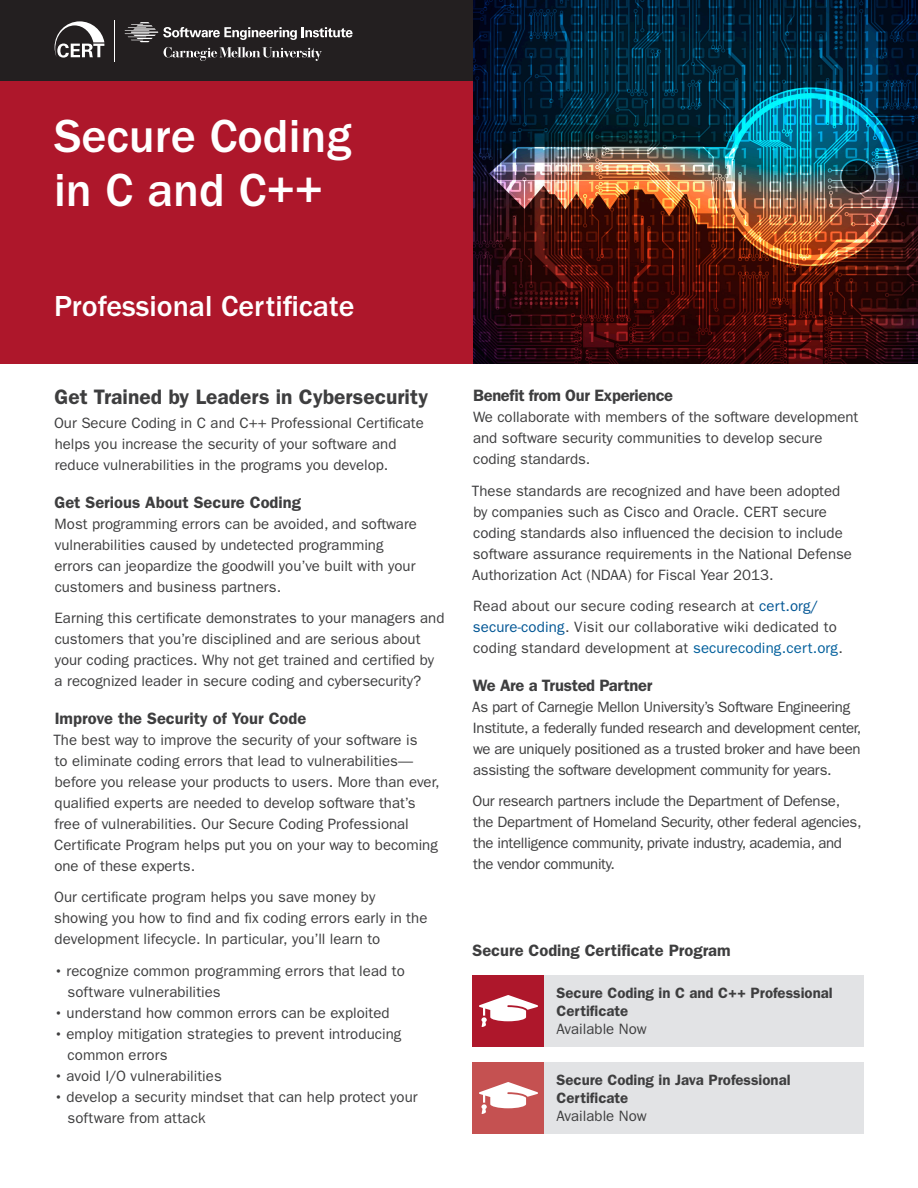
<style>
.page{position:relative;width:918px;height:1188px;background:#fff}
.page>*{position:absolute;margin:0;border:0;box-sizing:border-box;transform-origin:0 0}
.H1_Primary_Title_32{font:500 48px/54px "ITC Franklin Gothic Std";color:#fff}
.H2_Secondary_Title_2{font:500 30px "ITC Franklin Gothic Std";color:#fff}
.H3_Section_Title_14{font:600 21px "ITC Franklin Gothic Std";color:#3e3e3f}
.H3_Paragraph_Header{font:600 16.5px "ITC Franklin Gothic Std";color:#3e3e3f}
.H3_Paragraph_Header-2{font:600 16.5px "ITC Franklin Gothic Std";letter-spacing:-.02em;color:#3e3e3f}
.B1_Body_10_14{font:15px/21px "ITC Franklin Gothic Std";color:#3e3e3f}
.B1_Body_10_14-2{font:15px/21px "ITC Franklin Gothic Std";letter-spacing:-.02em;color:#3e3e3f}
.S1_Icon_Title_10_12{font:600 15px/18px "ITC Franklin Gothic Std";color:#3e3e3f}
.S2_Icon_Text_10_12{font:15px "ITC Franklin Gothic Std";color:#3e3e3f}
.s1{font-weight:500}
.s2{color:#005594}
.s3{color:#015f9c}
.s4{font-weight:400}
</style>
<div class="page">
<img style="left:472px;top:0;width:446px;height:363px">
<div style="left:0;top:0;width:472px;height:81px;background:#231f20"></div>
<div style="left:0;top:81px;width:472px;height:282px;background:#ae172b"></div>
<svg style="left:55px;top:21px;width:49px;height:37px"></svg>
<hr style="left:114px;top:21px;width:1px;height:41px;background:#fff">
<svg style="left:124px;top:22px;width:229px;height:39px"></svg>
<div style="left:472px;top:975px;width:72px;height:72px;background:#ae172b"></div>
<div style="left:544px;top:975px;width:320px;height:72px;background:#e2e3e5"></div>
<div style="left:472px;top:1062px;width:72px;height:72px;background:#c55151"></div>
<div style="left:544px;top:1062px;width:320px;height:72px;background:#e2e3e5"></div>
<svg style="left:479px;top:995px;width:59px;height:32px"></svg>
<svg style="left:479px;top:1082px;width:59px;height:32px"></svg>
<p class="H1_Primary_Title_32" style="left:54px;top:110px;width:299px">Secure Coding in C and C++</p>
<p class="H2_Secondary_Title_2" style="left:54px;top:289px;width:302px">Professional Certificate</p>
<p class="H3_Section_Title_14" style="left:54px;top:385px;width:375px">Get Trained by Leaders in Cybersecurity</p>
<p class="B1_Body_10_14" style="left:54px;top:413px;width:371px">Our Secure Coding in C and C++ Professional Certificate helps you increase the security of your software and reduce vulnerabilities in the programs you develop.</p>
<p class="H3_Paragraph_Header" style="left:54px;top:492px;width:248px">Get Serious About Secure Coding</p>
<p class="B1_Body_10_14" style="left:54px;top:513px;width:364px">Most programming errors can be avoided, and software vulnerabilities caused by undetected programming errors can jeopardize the goodwill you’ve built with your customers and business partners.</p>
<p class="B1_Body_10_14" style="left:55px;top:608px;width:391px">Earning this certificate demonstrates to your managers and customers that you’re disciplined and are serious about your coding practices. Why not get trained and certified by a recognized leader in secure coding and cybersecurity?</p>
<p class="H3_Paragraph_Header" style="left:55px;top:708px;width:253px">Improve the Security of Your Code</p>
<p class="B1_Body_10_14" style="left:53px;top:729px;width:388px">The best way to improve the security of your software is<br>to eliminate coding errors that lead to vulnerabilities— before you release your products to users. More than ever, qualified experts are needed to develop software that’s free of vulnerabilities. Our Secure Coding Professional Certificate Program helps put you on your way to becoming one of these experts.</p>
<p class="B1_Body_10_14" style="left:54px;top:887px;width:375px">Our certificate program helps you save money by showing you how to find and fix coding errors early in the development lifecycle. In particular, you’ll learn to</p>
<p class="B1_Body_10_14" style="left:68px;top:960px;width:339px;text-indent:-14px"><span class="s1">•</span> recognize common programming errors that lead to software vulnerabilities</p>
<p class="B1_Body_10_14" style="left:54px;top:1002px;width:337px"><span class="s1">•</span> understand how common errors can be exploited</p>
<p class="B1_Body_10_14" style="left:68px;top:1023px;width:335px;text-indent:-14px"><span class="s1">•</span> employ mitigation strategies to prevent introducing common errors</p>
<p class="B1_Body_10_14" style="left:54px;top:1065px;width:169px"><span class="s1">•</span> avoid I/O vulnerabilities</p>
<p class="B1_Body_10_14" style="left:68px;top:1086px;width:352px;text-indent:-14px"><span class="s1">•</span> develop a security mindset that can help protect your software from attack</p>
<p class="H3_Paragraph_Header-2" style="left:473px;top:386px;width:201px">Benefit from Our Experience</p>
<p class="B1_Body_10_14" style="left:473px;top:407px;width:387px">We collaborate with members of the software development and software security communities to develop secure coding standards.</p>
<p class="B1_Body_10_14" style="left:472px;top:480px;width:382px">These standards are recognized and have been adopted by companies such as Cisco and Oracle. CERT secure coding standards also influenced the decision to include software assurance requirements in the National Defense Authorization Act (NDAA) for Fiscal Year 2013.</p>
<p class="B1_Body_10_14" style="left:473px;top:596px;width:372px">Read about our secure coding research at <span class="s2">cert.org/ secure-coding</span>. Visit our collaborative wiki dedicated to coding standard development at <span class="s3">securecoding.cert.org</span>.</p>
<p class="H3_Paragraph_Header-2" style="left:473px;top:675px;width:181px">We Are a Trusted Partner</p>
<p class="B1_Body_10_14-2" style="left:472px;top:696px;width:391px">As part of Carnegie Mellon University’s Software Engineering Institute, a federally funded research and development center, we are uniquely positioned as a trusted broker and have been assisting the software development community for years.</p>
<p class="B1_Body_10_14-2" style="left:473px;top:791px;width:391px">Our research partners include the Department of Defense, the Department of Homeland Security, other federal agencies, the intelligence community, private industry, academia, and the vendor community.</p>
<p class="H3_Paragraph_Header" style="left:472px;top:941px;width:260px">Secure Coding Certificate Program</p>
<p class="S1_Icon_Title_10_12" style="left:556px;top:984px;width:278px">Secure Coding in C and C++ Professional<br>Certificate<br><span class="s4">Available Now</span></p>
<p class="S1_Icon_Title_10_12" style="left:556px;top:1071px;width:236px">Secure Coding in Java Professional<br>Certificate</p>
<p class="S2_Icon_Text_10_12" style="left:556px;top:1107px;width:92px">Available Now</p>
</div>
